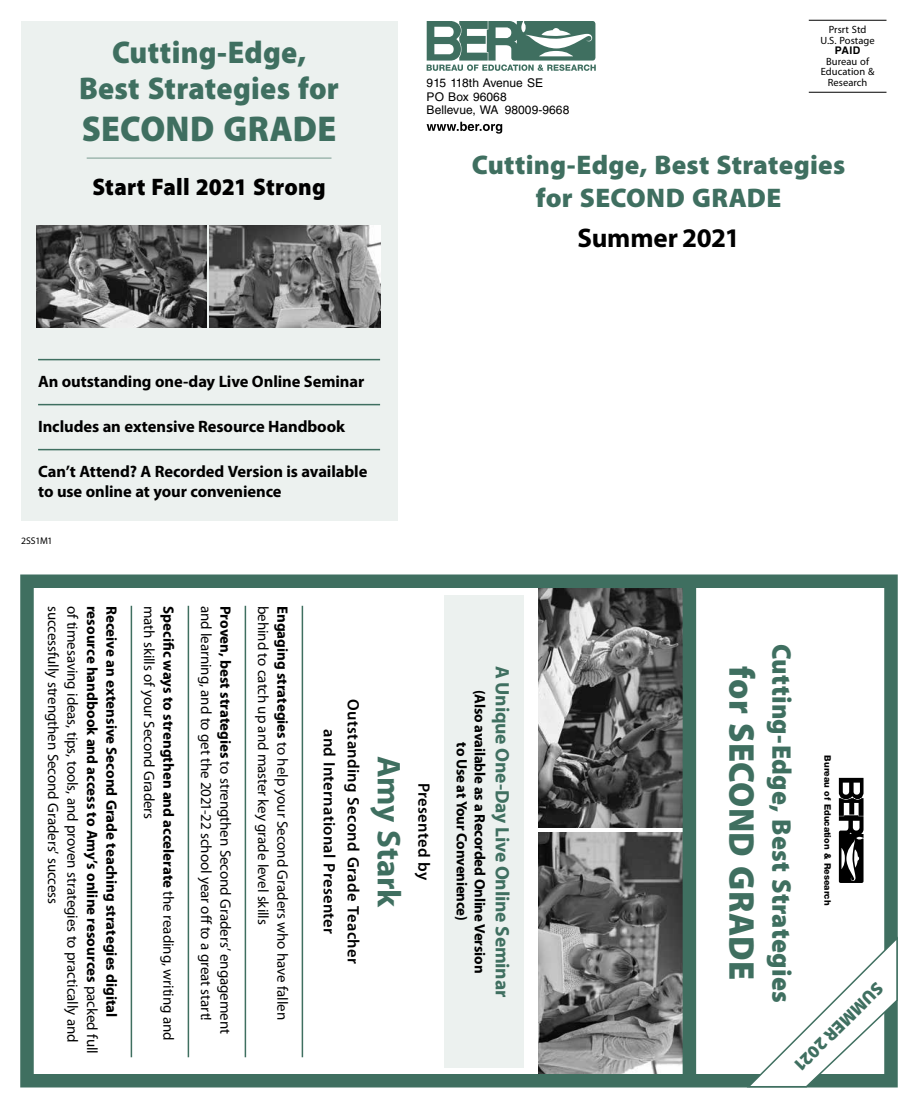
<style>
.page{position:relative;width:918px;height:1107px;background:#fff}
.page>*{position:absolute;margin:0;border:0;box-sizing:border-box;transform-origin:0 0}
.t1{font:900 36px "Myriad Pro";letter-spacing:.01em;color:#3f6f60;scale:.96 1}
.t2{font:900 36px "Myriad Pro";letter-spacing:.01em;color:#3f6f60;scale:.95 1}
.t3{font:700 33px "Myriad Pro";letter-spacing:-.01em;color:#3f6f60}
.t4{font:900 31.5px/36px "Myriad Pro";letter-spacing:.01em;color:#3f6f60;text-align:center;scale:.95 1}
.t5{font:900 27px/32.4px "Myriad Pro";letter-spacing:.01em;color:#3f6f60;text-align:center}
.t6{font:900 27px "Myriad Pro";letter-spacing:.01em;color:#3f6f60;scale:.96 1}
.t7{font:700 27px "Myriad Pro";letter-spacing:-.01em;color:#000}
.t8{font:900 24px "Myriad Pro";letter-spacing:.01em;color:#000;scale:.95 1}
.t9{font:700 19.5px "Myriad Pro";letter-spacing:-.01em;color:#3f6f60}
.t10{font:900 18px "Myriad Pro";color:#3f6f60}
.t11{font:700 16.5px/19.5px "Myriad Pro";letter-spacing:-.005em;color:#000}
.t12{font:600 16.5px/24px "Myriad Pro";letter-spacing:.02em;color:#000;text-align:center}
.t13{font:15px "Myriad Pro";letter-spacing:-.005em;color:#000}
.t14{font:700 15px/18px "Myriad Pro";letter-spacing:-.005em;color:#000;text-align:center}
.t15{font:12px/13.5px "Helvetica LT Std";letter-spacing:.005em;color:#000}
.t16{font:10.5px/10.5px "Myriad Pro";letter-spacing:.005em;color:#000;text-align:center}
.t17{font:700 10.5px "Helvetica LT Std";color:#000}
.t18{font:9.75px "Myriad Pro";letter-spacing:-.035em;color:#000}
.t19{font:800 9px "Helvetica Neue LT Std";color:#000}
.s1{font-weight:400}
.s2{font-weight:700}
</style>
<div class="page">
<div style="left:21px;top:21px;width:376px;height:499px;background:#ecf1ef"></div>
<hr style="left:87px;top:157px;width:244px;height:2px;background:#9fb7af">
<hr style="left:38px;top:359px;width:342px;height:1px;background:#3f6f60">
<hr style="left:38px;top:404px;width:342px;height:1px;background:#3f6f60">
<hr style="left:38px;top:449px;width:342px;height:1px;background:#3f6f60">
<hr style="left:302px;top:606px;width:1px;height:451px;background:#3f6f60">
<hr style="left:245px;top:606px;width:1px;height:451px;background:#3f6f60">
<hr style="left:188px;top:606px;width:1px;height:451px;background:#3f6f60">
<hr style="left:131px;top:606px;width:1px;height:451px;background:#3f6f60">
<hr style="left:809px;top:20px;width:78px;height:1px;background:#000">
<hr style="left:809px;top:92px;width:78px;height:1px;background:#000">
<svg style="left:427px;top:21px;width:169px;height:50px"></svg>
<svg style="left:427px;top:122px;width:75px;height:12px"></svg>
<svg style="left:839px;top:778px;width:25px;height:105px"></svg>
<img style="left:538px;top:589px;width:145px;height:239px">
<img style="left:538px;top:832px;width:145px;height:241px">
<div style="left:20px;top:574px;width:878px;height:514px;border:14px solid #3f6f60"></div>
<div style="left:683px;top:579px;width:13px;height:504px;background:#3f6f60"></div>
<img style="left:36px;top:225px;width:170px;height:103px">
<img style="left:210px;top:225px;width:170px;height:103px">
<div style="left:444px;top:595px;width:80px;height:473px;background:#ecf1ef"></div>
<svg style="left:745px;top:936px;width:153px;height:152px"></svg>
<h3 class="t4" style="left:79px;top:33px;width:275px">Cutting-Edge,<br>Best Strategies for</h3>
<h1 class="t2" style="left:82px;top:104px;width:269px">SECOND GRADE</h1>
<h3 class="t8" style="left:93px;top:171px;width:247px">Start Fall 2021 Strong</h3>
<p class="t16" style="left:821px;top:24px;width:56px">Prsrt Std<br>U.S. Postage</p>
<p class="t17" style="left:835px;top:44px;width:27px">PAID</p>
<p class="t16" style="left:821px;top:56px;width:55px">Bureau of<br>Education &amp;</p>
<p class="t15" style="left:427px;top:76px;width:118px">915 118th Avenue SE</p>
<p class="t16" style="left:828px;top:77px;width:41px">Research</p>
<p class="t15" style="left:427px;top:90px;width:144px">PO Box 96068<br>Bellevue, WA 98009‑9668</p>
<h3 class="t5" style="left:472px;top:148px;width:375px">Cutting-Edge, Best Strategies for SECOND GRADE</h3>
<h3 class="t7" style="left:577px;top:220px;width:164px">Summer 2021</h3>
<p class="t11" style="left:38px;top:372px;width:328px">An outstanding one-day Live Online Seminar</p>
<p class="t11" style="left:38px;top:417px;width:309px">Includes an extensive Resource Handbook</p>
<p class="t11" style="left:38px;top:462px;width:331px">Can’t Attend? A Recorded Version is available to use online at your convenience</p>
<p class="t18" style="left:21px;top:535px;width:33px">2SS1M1</p>
<p class="t14" style="left:178px;top:606px;width:436px;rotate:90deg">Specific ways to strengthen and accelerate <span class="s1">the reading, writing and</span></p>
<p class="t13" style="left:215px;top:606px;width:417px;rotate:90deg">and learning, and to get the 2021-22 school year off to a great start!</p>
<p class="t13" style="left:62px;top:606px;width:300px;rotate:90deg">successfully strengthen Second Graders’ success</p>
<p class="t13" style="left:82px;top:606px;width:438px;rotate:90deg">of timesaving ideas, tips, tools, and proven strategies to practically and</p>
<p class="t14" style="left:102px;top:606px;width:449px;rotate:90deg">resource handbook and access to Amy’s online resources <span class="s1">packed full</span></p>
<p class="t14" style="left:121px;top:606px;width:413px;rotate:90deg">Receive an extensive Second Grade teaching strategies digital</p>
<p class="t13" style="left:158px;top:606px;width:215px;rotate:90deg">math skills of your Second Graders</p>
<p class="t13" style="left:235px;top:606px;width:430px;rotate:90deg"><span class="s2">Proven, best strategies</span> to strengthen Second Graders’ engagement</p>
<p class="t13" style="left:272px;top:606px;width:320px;rotate:90deg">behind to catch up and master key grade level skills</p>
<p class="t13" style="left:292px;top:606px;width:416px;rotate:90deg"><span class="s2">Engaging strategies</span> to help your Second Graders who have fallen</p>
<p class="t12" style="left:366px;top:699px;width:266px;rotate:90deg">Outstanding Second Grade Teacher and International Presenter</p>
<h2 class="t3" style="left:411px;top:756px;width:153px;rotate:90deg">Amy Stark</h2>
<p class="t12" style="left:436px;top:783px;width:99px;rotate:90deg">Presented by</p>
<h3 class="t9" style="left:515px;top:666px;width:333px;rotate:90deg">A Unique One-Day Live Online Seminar</h3>
<p class="t14" style="left:489px;top:690px;width:285px;rotate:90deg">(Also available as a Recorded Online Version to Use at Your Convenience)</p>
<h1 class="t1" style="left:766px;top:666px;width:328px;rotate:90deg">for SECOND GRADE</h1>
<h3 class="t6" style="left:800px;top:644px;width:375px;rotate:90deg">Cutting-Edge, Best Strategies</h3>
<p class="t19" style="left:833px;top:755px;width:151px;rotate:90deg">Bureau of Education &amp; Research</p>
<p class="t10" style="left:889px;top:994px;width:120px;rotate:135deg">SUMMER 2021</p>
</div>
